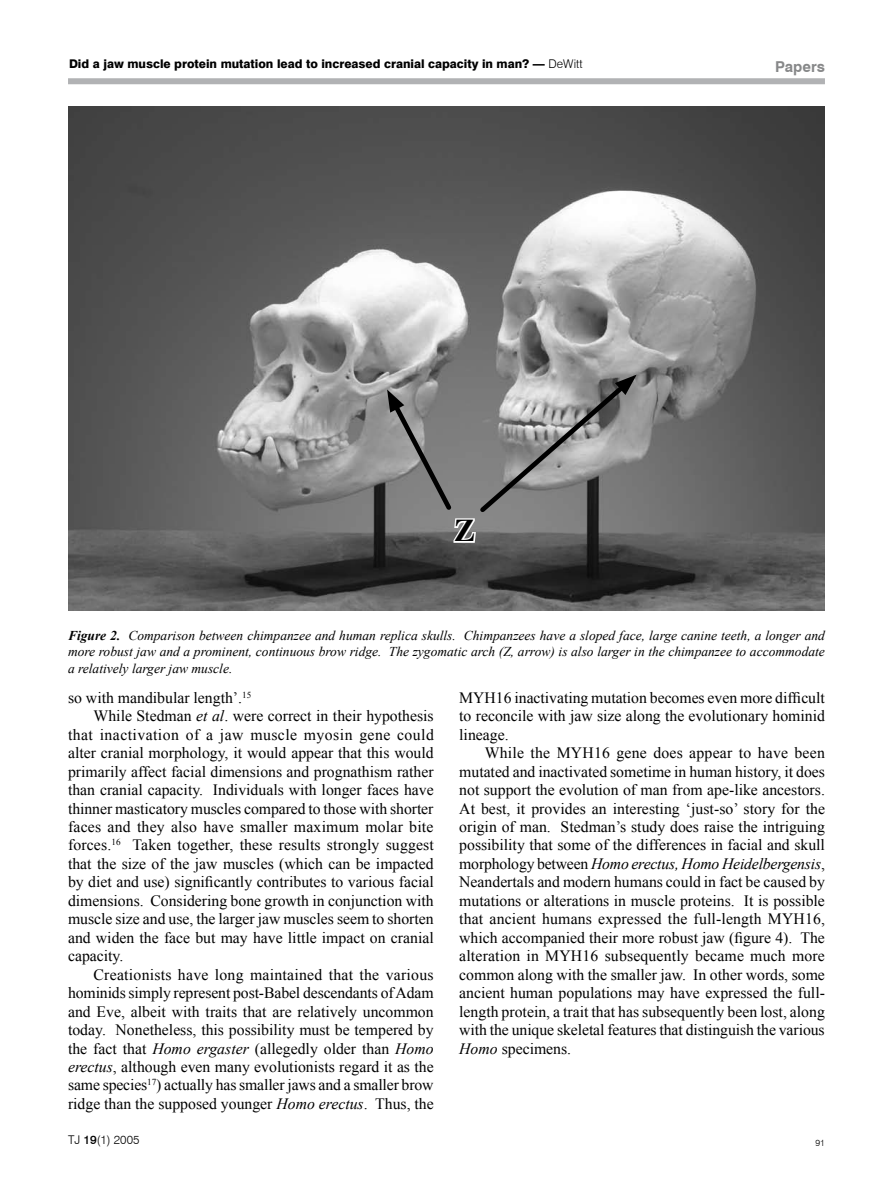
<style>
.page{position:relative;width:893px;height:1191px;background:#fff}
.page>*{position:absolute;margin:0;border:0;box-sizing:border-box;transform-origin:0 0}
.t1{font:700 31.5px "Times";color:#000}
.t2{font:15.75px/18.5px "Times New Roman";color:#000;text-align:justify}
.t3{font:15.75px "Times New Roman";letter-spacing:.03em;color:#000}
.t4{font:700 15px "Swiss 721 BT";color:#878889}
.t5{font:italic 13.5px/16.2px "Times New Roman";color:#000;text-align:justify}
.t6{font:800 12px "Swiss 721 BT";color:#000}
.t7{font:300 12px "Swiss 721 BT";color:#000}
.t8{font:300 9px "Swiss 721 BT";color:#000}
.s1{font-weight:300}
.s2{font-weight:700}
.s3{font-style:italic}
.s4{font-weight:500}
</style>
<div class="page">
<div style="left:68px;top:78px;width:757px;height:6px;background:#b1b2b4"></div>
<img style="left:68px;top:106px;width:757px;height:504px">
<svg style="left:387px;top:374px;width:250px;height:170px;background:#838383"></svg>
<p class="t6" style="left:69px;top:56px;width:515px">Did a jaw muscle protein mutation lead to increased cranial capacity in man? — <span class="s1">DeWitt</span></p>
<h1 class="t1" style="left:454px;top:512px;width:23px">Z</h1>
<p class="t4" style="left:775px;top:57px;width:51px">Papers</p>
<p class="t5" style="left:68px;top:627px;width:758px"><span class="s2">Figure 2.</span> Comparison between chimpanzee and human replica skulls. Chimpanzees have a sloped face, large canine teeth, a longer and more robust jaw and a prominent, continuous brow ridge. The zygomatic arch (Z, arrow) is also larger in the chimpanzee to accommodate a relatively larger jaw muscle.</p>
<p class="t2" style="left:68px;top:688px;width:185px">so with mandibular length’.<sup>15</sup></p>
<p class="t2" style="left:94px;top:706px;width:342px">While Stedman <span class="s3">et al</span>. were correct in their hypothesis</p>
<p class="t3" style="left:68px;top:724px;width:367px">that inactivation of a jaw muscle myosin gene could</p>
<p class="t2" style="left:68px;top:743px;width:367px">alter cranial morphology, it would appear that this would</p>
<p class="t2" style="left:68px;top:762px;width:367px">primarily affect facial dimensions and prognathism rather</p>
<p class="t2" style="left:68px;top:780px;width:367px">than cranial capacity. Individuals with longer faces have</p>
<p class="t2" style="left:68px;top:799px;width:367px">thinner masticatory muscles compared to those with shorter</p>
<p class="t2" style="left:68px;top:817px;width:367px">faces and they also have smaller maximum molar bite</p>
<p class="t2" style="left:68px;top:835px;width:367px">forces.<sup>16</sup> Taken together, these results strongly suggest</p>
<p class="t2" style="left:68px;top:854px;width:367px">that the size of the jaw muscles (which can be impacted</p>
<p class="t2" style="left:68px;top:872px;width:367px">by diet and use) significantly contributes to various facial</p>
<p class="t2" style="left:68px;top:891px;width:367px">dimensions. Considering bone growth in conjunction with</p>
<p class="t2" style="left:68px;top:909px;width:367px">muscle size and use, the larger jaw muscles seem to shorten</p>
<p class="t2" style="left:68px;top:928px;width:367px">and widen the face but may have little impact on cranial</p>
<p class="t2" style="left:68px;top:946px;width:57px">capacity.</p>
<p class="t2" style="left:94px;top:965px;width:342px">Creationists have long maintained that the various</p>
<p class="t2" style="left:68px;top:983px;width:367px">hominids simply represent post-Babel descendants of Adam</p>
<p class="t2" style="left:68px;top:1001px;width:367px">and Eve, albeit with traits that are relatively uncommon</p>
<p class="t2" style="left:68px;top:1020px;width:367px">today. Nonetheless, this possibility must be tempered by</p>
<p class="t2" style="left:68px;top:1038px;width:367px">the fact that <span class="s3">Homo ergaster</span> (allegedly older than <span class="s3">Homo</span></p>
<p class="t2" style="left:68px;top:1057px;width:367px"><span class="s3">erectus</span>, although even many evolutionists regard it as the</p>
<p class="t2" style="left:68px;top:1075px;width:367px">same species<sup>17</sup>) actually has smaller jaws and a smaller brow</p>
<p class="t2" style="left:68px;top:1094px;width:367px">ridge than the supposed younger <span class="s3">Homo erectus</span>. Thus, the</p>
<p class="t2" style="left:459px;top:688px;width:367px">MYH16 inactivating mutation becomes even more difficult to reconcile with jaw size along the evolutionary hominid lineage.</p>
<p class="t2" style="left:459px;top:743px;width:367px;text-indent:26px">While the MYH16 gene does appear to have been mutated and inactivated sometime in human history, it does not support the evolution of man from ape-like ancestors.<br>At best, it provides an interesting ‘just-so’ story for the origin of man. Stedman’s study does raise the intriguing possibility that some of the differences in facial and skull morphology between <span class="s3">Homo erectus, Homo Heidelbergensis</span>, Neandertals and modern humans could in fact be caused by mutations or alterations in muscle proteins. It is possible that ancient humans expressed the full-length MYH16, which accompanied their more robust jaw (figure 4). The alteration in MYH16 subsequently became much more common along with the smaller jaw. In other words, some ancient human populations may have expressed the full&shy;length protein, a trait that has subsequently been lost, along with the unique skeletal features that distinguish the various <span class="s3">Homo</span> specimens.</p>
<p class="t7" style="left:68px;top:1132px;width:73px">TJ <span class="s4">19</span>(1) 2005</p>
<p class="t8" style="left:815px;top:1137px;width:11px">91</p>
</div>
